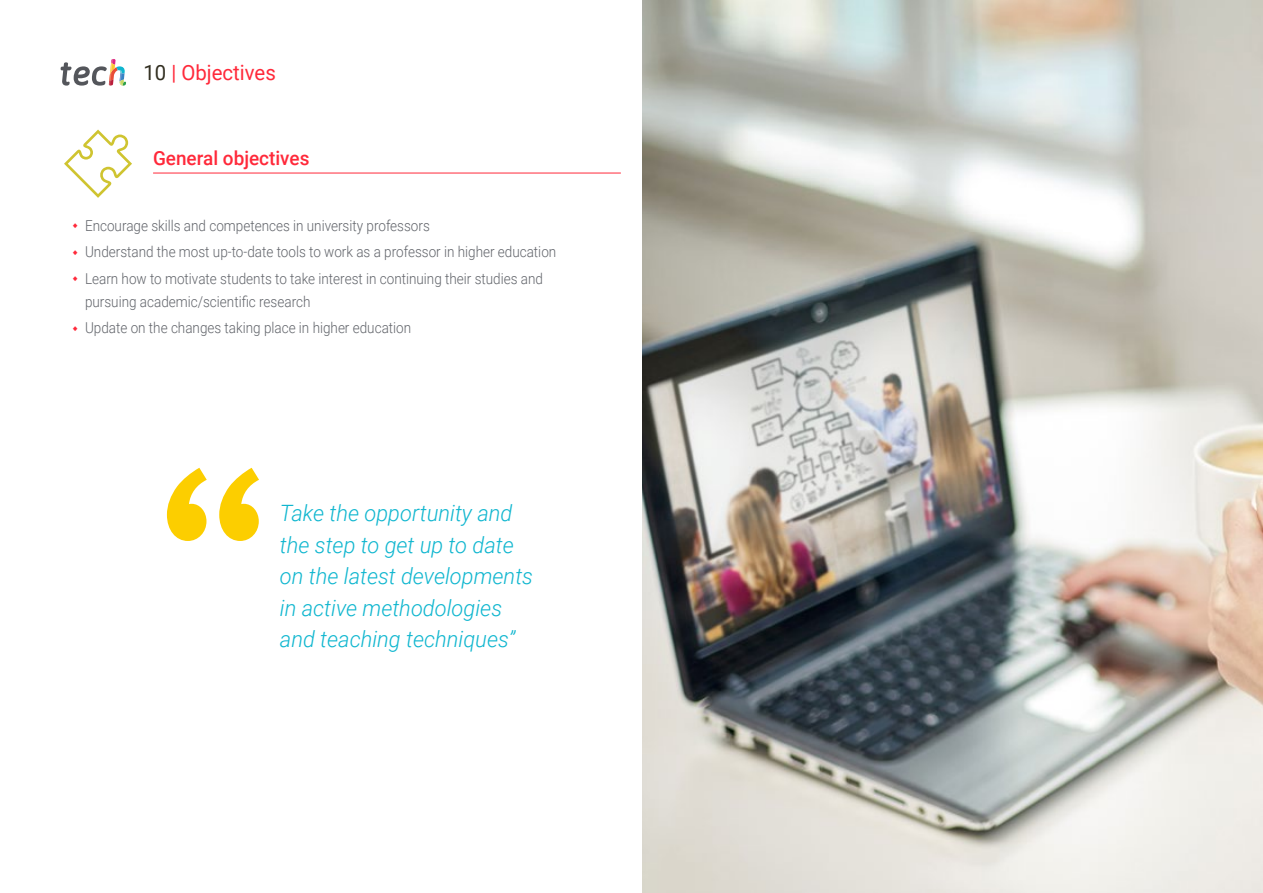
<style>
.page{position:relative;width:1263px;height:893px;background:#fff}
.page>*{position:absolute;margin:0;border:0;box-sizing:border-box;transform-origin:0 0}
.t1{font:italic 300 22.5px/31.5px "Roboto";color:#0fb6cf}
.t2{font:21px "Roboto";color:#ff293a}
.t3{font:500 19.5px "Roboto";color:#ff293a}
.t4{font:300 15px/26.7px "Roboto";color:#61646a;scale:.9 1}
.s1{color:#312e20}
</style>
<div class="page">
<hr style="left:153px;top:173px;width:468px;height:1px;background:#ff293a">
<svg style="left:64px;top:130px;width:68px;height:68px"></svg>
<img style="left:642px;top:0;width:621px;height:893px">
<svg style="left:61px;top:59px;width:65px;height:27px"></svg>
<svg style="left:167px;top:468px;width:92px;height:73px"></svg>
<h2 class="t2" style="left:144px;top:57px;width:134px"><span class="s1">10</span> | Objectives</h2>
<h3 class="t3" style="left:153px;top:144px;width:158px">General objectives</h3>
<p class="t4" style="left:85px;top:211px;width:525px">Encourage skills and competences in university professors<br>Understand the most up-to-date tools to work as a professor in higher education<br>Learn how to motivate students to take interest in continuing their studies and</p>
<p class="t4" style="left:85px;top:287px;width:364px">pursuing academic/scientific research<br>Update on the changes taking place in higher education</p>
<h1 class="t1" style="left:280px;top:497px;width:255px">Take the opportunity and the step to get up to date on the latest developments in active methodologies and teaching techniques”</h1>
</div>
